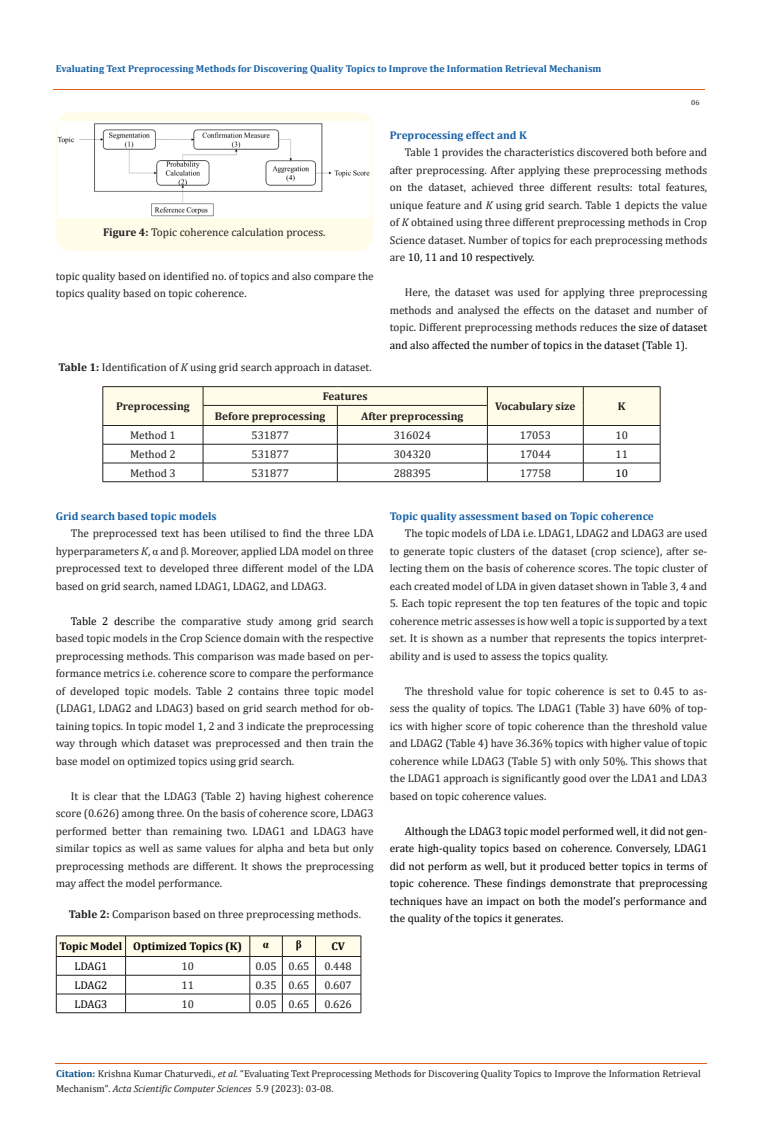
<style>
.page{position:relative;width:764px;height:1140px;background:#fff}
.page>*{position:absolute;margin:0;border:0;box-sizing:border-box;transform-origin:0 0}
.t1{font:11.25px/17.5px "Cambria";color:#231f20;text-align:justify}
.t2{font:11.25px/17.5px "Cambria";color:#000;text-align:justify}
.t3{font:700 11.25px "Cambria";color:#1560a6}
.t4{font:700 11.25px "Cambria";color:#231f20}
.t5{font:700 11.25px "Cambria";color:#000}
.t6{font:700 11.25px "Times New Roman";color:#000}
.t7{font:10px/15px "Cambria";color:#231f20}
.t8{font:700 10px "Cambria";color:#1560a6}
.t9{font:7.5px "Cambria";color:#231f20}
.s1{font-weight:700}
.s2{font-style:italic}
.s3{color:#000}
.s4{font-family:"Times New Roman"}
.s5{font-weight:700;color:#035089}
</style>
<div class="page">
<div style="left:56px;top:112px;width:317px;height:139px;background:#fffde9;border-radius:15px"></div>
<img style="left:58px;top:121px;width:313px;height:96px">
<hr style="left:103px;top:386px;width:100px;height:1px;background:#231f20">
<hr style="left:203px;top:386px;width:134px;height:1px;background:#231f20">
<hr style="left:337px;top:386px;width:150px;height:1px;background:#231f20">
<hr style="left:487px;top:386px;width:96px;height:1px;background:#231f20">
<hr style="left:583px;top:386px;width:77px;height:1px;background:#231f20">
<svg style="left:103px;top:387px;width:558px;height:95px"></svg>
<hr style="left:103px;top:482px;width:100px;height:1px;background:#231f20">
<hr style="left:203px;top:482px;width:134px;height:1px;background:#231f20">
<hr style="left:337px;top:482px;width:150px;height:1px;background:#231f20">
<hr style="left:487px;top:482px;width:96px;height:1px;background:#231f20">
<hr style="left:583px;top:482px;width:77px;height:1px;background:#231f20">
<svg style="left:56px;top:936px;width:306px;height:77px"></svg>
<hr style="left:56px;top:1013px;width:70px;height:1px;background:#231f20">
<hr style="left:126px;top:1013px;width:124px;height:1px;background:#231f20">
<hr style="left:250px;top:1013px;width:32px;height:1px;background:#231f20">
<hr style="left:282px;top:1013px;width:33px;height:1px;background:#231f20">
<hr style="left:315px;top:1013px;width:46px;height:1px;background:#231f20">
<hr style="left:53px;top:90px;width:651px;height:1px;background:#e05d1a">
<hr style="left:55px;top:1064px;width:652px;height:1px;background:#e05d1a">
<p class="t8" style="left:56px;top:61px;width:547px">Evaluating Text Preprocessing Methods for Discovering Quality Topics to Improve the Information Retrieval Mechanism</p>
<p class="t9" style="left:691px;top:98px;width:10px">06</p>
<p class="t1" style="left:103px;top:223px;width:224px"><span class="s1">Figure 4:</span> Topic coherence calculation process.</p>
<p class="t1" style="left:56px;top:267px;width:319px">topic quality based on identified no. of topics and also compare the topics quality based on topic coherence.</p>
<p class="t1" style="left:59px;top:358px;width:315px"><span class="s1">Table 1:</span> Identification of <span class="s2">K</span> using grid search approach in dataset.</p>
<p class="t4" style="left:323px;top:389px;width:46px">Features</p>
<p class="t3" style="left:390px;top:127px;width:139px">Preprocessing effect and K</p>
<p class="t1" style="left:390px;top:143px;width:319px;text-indent:15px">Table 1 provides the characteristics discovered both before and after preprocessing. After applying these preprocessing methods on the dataset, achieved three different results: total features, unique feature and <span class="s2">K</span> using grid search. Table 1 depicts the value of <span class="s2">K</span> obtained using three different preprocessing methods in Crop Science dataset. Number of topics for each preprocessing methods are <span class="s3">10, 11 and 10 respectively.</span></p>
<p class="t1" style="left:390px;top:283px;width:319px;text-indent:15px">Here, the dataset was used for applying three preprocessing methods and analysed the effects on the dataset and number of topic. Different preprocessing methods reduces t<span class="s3">he size of dataset and also affected the number of topics in the dataset (Table 1).</span></p>
<p class="t4" style="left:116px;top:399px;width:75px">Preprocessing</p>
<p class="t4" style="left:215px;top:408px;width:112px">Before preprocessing</p>
<p class="t4" style="left:361px;top:408px;width:104px">After preprocessing</p>
<p class="t4" style="left:495px;top:399px;width:82px">Vocabulary size</p>
<p class="t4" style="left:618px;top:399px;width:9px">K</p>
<p class="t1" style="left:130px;top:427px;width:47px">Method 1</p>
<p class="t1" style="left:251px;top:427px;width:39px">531877</p>
<p class="t1" style="left:394px;top:427px;width:39px">316024</p>
<p class="t1" style="left:520px;top:427px;width:33px">17053</p>
<p class="t1" style="left:615px;top:427px;width:14px">10</p>
<p class="t1" style="left:130px;top:445px;width:47px">Method 2</p>
<p class="t1" style="left:251px;top:445px;width:39px">531877</p>
<p class="t1" style="left:394px;top:445px;width:39px">304320</p>
<p class="t1" style="left:520px;top:445px;width:33px">17044</p>
<p class="t1" style="left:615px;top:445px;width:14px">11</p>
<p class="t1" style="left:130px;top:464px;width:47px">Method 3</p>
<p class="t1" style="left:251px;top:464px;width:39px">531877</p>
<p class="t1" style="left:394px;top:464px;width:39px">288395</p>
<p class="t1" style="left:520px;top:464px;width:33px">17758</p>
<p class="t2" style="left:615px;top:464px;width:14px">10</p>
<p class="t3" style="left:56px;top:508px;width:162px">Grid search based topic models</p>
<p class="t1" style="left:56px;top:524px;width:319px;text-indent:15px">The preprocessed text has been utilised to find the three LDA hyperparameters <span class="s2">K</span>, <span class="s4">α</span> and <span class="s4">β</span>. Moreover, applied LDA model on three preprocessed text to developed three different model of the LDA based on grid search, named LDAG1, LDAG2, and LDAG3.</p>
<p class="t1" style="left:56px;top:612px;width:319px;text-indent:15px"><span class="s3">Table 2 des</span>cribe the comparative study among grid search based topic models in the Crop Science domain with the respective preprocessing methods. This comparison was made based on per&shy;formance metrics i.e. coherence score to compare the performance of developed topic models. Table 2 contains three topic model (LDAG1, LDAG2 and LDAG3) based on grid search method for ob&shy;taining topics. In topic model 1, 2 and 3 indicate the preprocessing way through which dataset was preprocessed and then train the base model on optimized topics using grid search.</p>
<p class="t1" style="left:56px;top:787px;width:319px;text-indent:15px">It is clear that the LDAG3 (Table 2) having highest coherence score (0.626) among three. On the basis of coherence score, LDAG3 performed better than remaining two. LDAG1 and LDAG3 have similar topics as well as same values for alpha and beta but only preprocessing methods are different. It shows the preprocessing may affect the model performance.</p>
<p class="t1" style="left:69px;top:906px;width:294px"><span class="s1">Table 2:</span> Comparison based on three preprocessing methods.</p>
<p class="t5" style="left:60px;top:938px;width:64px">Topic Model</p>
<p class="t5" style="left:133px;top:938px;width:110px">Optimized Topics (K)</p>
<p class="t6" style="left:263px;top:937px;width:8px">α</p>
<p class="t6" style="left:296px;top:937px;width:7px">β</p>
<p class="t5" style="left:331px;top:938px;width:15px">CV</p>
<p class="t2" style="left:74px;top:958px;width:35px">LDAG1</p>
<p class="t1" style="left:181px;top:958px;width:14px">10</p>
<p class="t1" style="left:256px;top:958px;width:23px">0.05</p>
<p class="t1" style="left:288px;top:958px;width:23px">0.65</p>
<p class="t1" style="left:325px;top:958px;width:29px">0.448</p>
<p class="t2" style="left:74px;top:976px;width:35px">LDAG2</p>
<p class="t1" style="left:181px;top:976px;width:14px">11</p>
<p class="t1" style="left:256px;top:976px;width:23px">0.35</p>
<p class="t1" style="left:288px;top:976px;width:23px">0.65</p>
<p class="t1" style="left:325px;top:976px;width:29px">0.607</p>
<p class="t2" style="left:74px;top:995px;width:35px">LDAG3</p>
<p class="t1" style="left:181px;top:995px;width:14px">10</p>
<p class="t1" style="left:256px;top:995px;width:23px">0.05</p>
<p class="t1" style="left:288px;top:995px;width:23px">0.65</p>
<p class="t1" style="left:325px;top:995px;width:29px">0.626</p>
<p class="t3" style="left:390px;top:508px;width:266px">Topic quality assessment based on Topic coherence</p>
<p class="t1" style="left:390px;top:524px;width:319px;text-indent:15px">The topic models of LDA i.e. LDAG1, LDAG2 and LDAG3 are used to generate topic clusters of the dataset (crop science), after se&shy;lecting them on the basis of coherence scores. The topic cluster of each created model of LDA in given dataset shown in Table 3, 4 and</p>
<p class="t1" style="left:390px;top:594px;width:319px">5. Each topic represent the top ten features of the topic and topic coherence metric assesses is how well a topic is supported by a text set. It is shown as a number that represents the topics interpret&shy;ability and is used to assess the topics quality.</p>
<p class="t1" style="left:390px;top:682px;width:319px;text-indent:15px">The threshold value for topic coherence is set to 0.45 to as&shy;sess the quality of topics. The LDAG1 (Table 3) have 60% of top&shy;ics with higher score of topic coherence than the threshold value and LDAG2 (Table 4) have 36.36% topics with higher value of topic coherence while LDAG3 (Table 5) with only 50%. This shows that the LDAG1 approach is significantly good over the LDA1 and LDA3 based on topic coherence values.</p>
<p class="t2" style="left:390px;top:822px;width:319px;text-indent:15px">Although the LDAG3 topic model performed well, it did not gen&shy;erate high-quality topics based on coherence. Conversely, LDAG1 did not perform as well, but it produced better topics in terms of topic coherence. These findings demonstrate that preprocessing techniques have an impact on both the model’s performance and the quality of the topics it generates.</p>
<p class="t7" style="left:56px;top:1066px;width:646px"><span class="s5">Citation:</span> Krishna Kumar Chaturvedi<span class="s2">., et al.</span> “Evaluating Text Preprocessing Methods for Discovering Quality Topics to Improve the Information Retrieval<br>Mechanism". <span class="s2">Acta Scientific Computer Sciences</span> 5.9 (2023): 03-08.</p>
</div>
